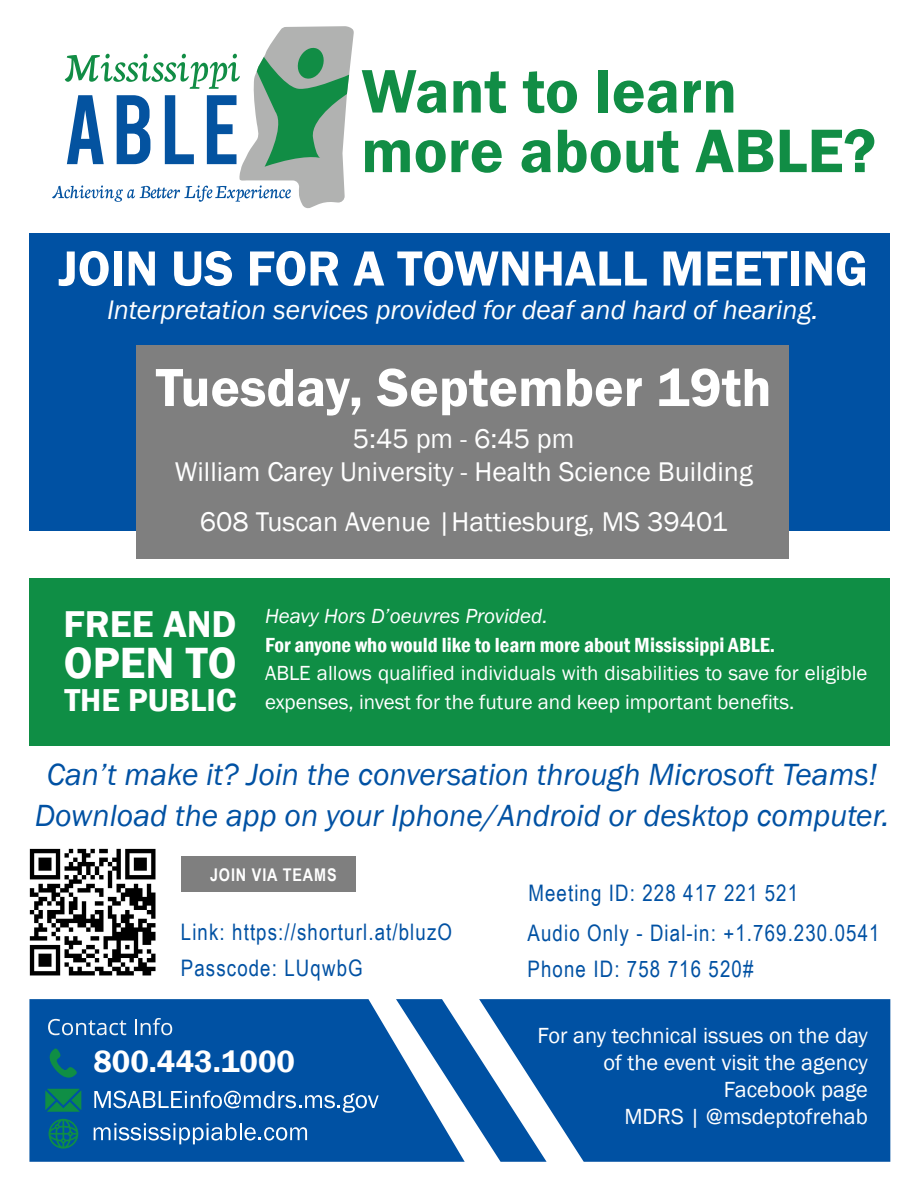
<style>
.page{position:relative;width:918px;height:1188px;background:#fff}
.page>*{position:absolute;margin:0;border:0;box-sizing:border-box;transform-origin:0 0}
.t1{font:600 63.6px/59.6px "Franklin Gothic";color:#118d45}
.t2{font:600 55.5px "Franklin Gothic";color:#fff}
.t3{font:600 51.15px "Franklin Gothic";color:#fff}
.t4{font:600 45px "Franklin Gothic";color:#fff}
.t5{font:600 38.4px "Franklin Gothic";color:#fff}
.t6{font:600 32.55px "Franklin Gothic";color:#fff}
.t7{font:italic 31.5px/41px "Franklin Gothic";color:#0051a3;text-align:center}
.t8{font:600 31.5px "Franklin Gothic";color:#fff}
.t9{font:27.9px/33.5px "Franklin Gothic";color:#fff;text-align:center}
.t10{font:italic 27.6px "Franklin Gothic";color:#fff}
.t11{font:22.8px/40.5px "Arial Narrow";letter-spacing:.05em;color:#0051a3}
.t12{font:22.5px/27px "Franklin Gothic";color:#fff;text-align:right}
.t13{font:21px/28.5px "Franklin Gothic";color:#fff}
.t14{font:600 condensed 21px "Franklin Gothic";color:#fff}
.t15{font:italic 21px "Franklin Gothic";color:#fff}
.t16{font:700 17.55px "Arial Narrow";letter-spacing:.05em;color:#fff}
</style>
<div class="page">
<div style="left:29px;top:999px;width:367px;height:163px;background:#0051a3"></div>
<svg style="left:396px;top:999px;width:83px;height:163px"></svg>
<svg style="left:479px;top:999px;width:411px;height:163px;background:#145faa"></svg>
<div style="left:29px;top:28px;width:861px;height:503px;background:#0051a3"></div>
<div style="left:137px;top:346px;width:652px;height:213px;background:#7f7f7f"></div>
<div style="left:29px;top:578px;width:861px;height:168px;background:#0f8e45"></div>
<svg style="left:48px;top:1019px;width:78px;height:16px"></svg>
<svg style="left:135px;top:1018px;width:37px;height:17px"></svg>
<svg style="left:49px;top:1048px;width:29px;height:30px"></svg>
<div style="left:182px;top:856px;width:174px;height:36px;background:#7f7f7f"></div>
<svg style="left:94px;top:1091px;width:285px;height:22px;background:#3b79b8"></svg>
<svg style="left:94px;top:1123px;width:213px;height:21px;background:#3c79b8"></svg>
<svg style="left:45px;top:1089px;width:36px;height:23px"></svg>
<svg style="left:49px;top:1119px;width:29px;height:30px"></svg>
<div style="left:0;top:0;width:918px;height:232px;background:#fff"></div>
<svg style="left:52px;top:26px;width:302px;height:183px"></svg>
<img style="left:29px;top:848px;width:127px;height:128px">
<h1 class="t1" style="left:361px;top:62px;width:516px">Want to learn more about ABLE?</h1>
<h3 class="t3" style="left:58px;top:237px;width:811px">JOIN US FOR A TOWNHALL MEETING</h3>
<p class="t10" style="left:107px;top:292px;width:713px">Interpretation services provided for deaf and hard of hearing.</p>
<h2 class="t2" style="left:156px;top:353px;width:617px">Tuesday, September 19th</h2>
<p class="t9" style="left:175px;top:422px;width:579px">5:45 pm - 6:45 pm<br>William Carey University - Health Science Building</p>
<p class="t9" style="left:200px;top:506px;width:529px">608 Tuscan Avenue |Hattiesburg, MS 39401</p>
<h3 class="t5" style="left:63px;top:600px;width:175px">FREE AND</h3>
<h3 class="t4" style="left:64px;top:635px;width:174px">OPEN TO</h3>
<h3 class="t6" style="left:64px;top:680px;width:174px">THE PUBLIC</h3>
<p class="t15" style="left:265px;top:603px;width:284px">Heavy Hors D’oeuvres Provided.</p>
<p class="t14" style="left:265px;top:631px;width:512px">For anyone who would like to learn more about Mississippi ABLE.</p>
<p class="t13" style="left:265px;top:660px;width:604px">ABLE allows qualified individuals with disabilities to save for eligible expenses, invest for the future and keep important benefits.</p>
<h3 class="t7" style="left:35px;top:755px;width:856px">Can’t make it? Join the conversation through Microsoft Teams!<br>Download the app on your Iphone/Android or desktop computer.</h3>
<p class="t16" style="left:210px;top:861px;width:128px">JOIN VIA TEAMS</p>
<p class="t11" style="left:181px;top:913px;width:273px;line-height:36px">Link: https://shorturl.at/bluzO<br>Passcode: LUqwbG</p>
<h3 class="t8" style="left:93px;top:1042px;width:203px">800.443.1000</h3>
<p class="t11" style="left:528px;top:871px;width:354px">Meeting ID: 228 417 221 521<br>Audio Only - Dial-in: +1.769.230.0541</p>
<p class="t11" style="left:528px;top:948px;width:227px">Phone ID: 758 716 520#</p>
<p class="t12" style="left:537px;top:1023px;width:332px">For any technical issues on the day of the event visit the agency<br>Facebook page<br>MDRS | @msdeptofrehab</p>
</div>
